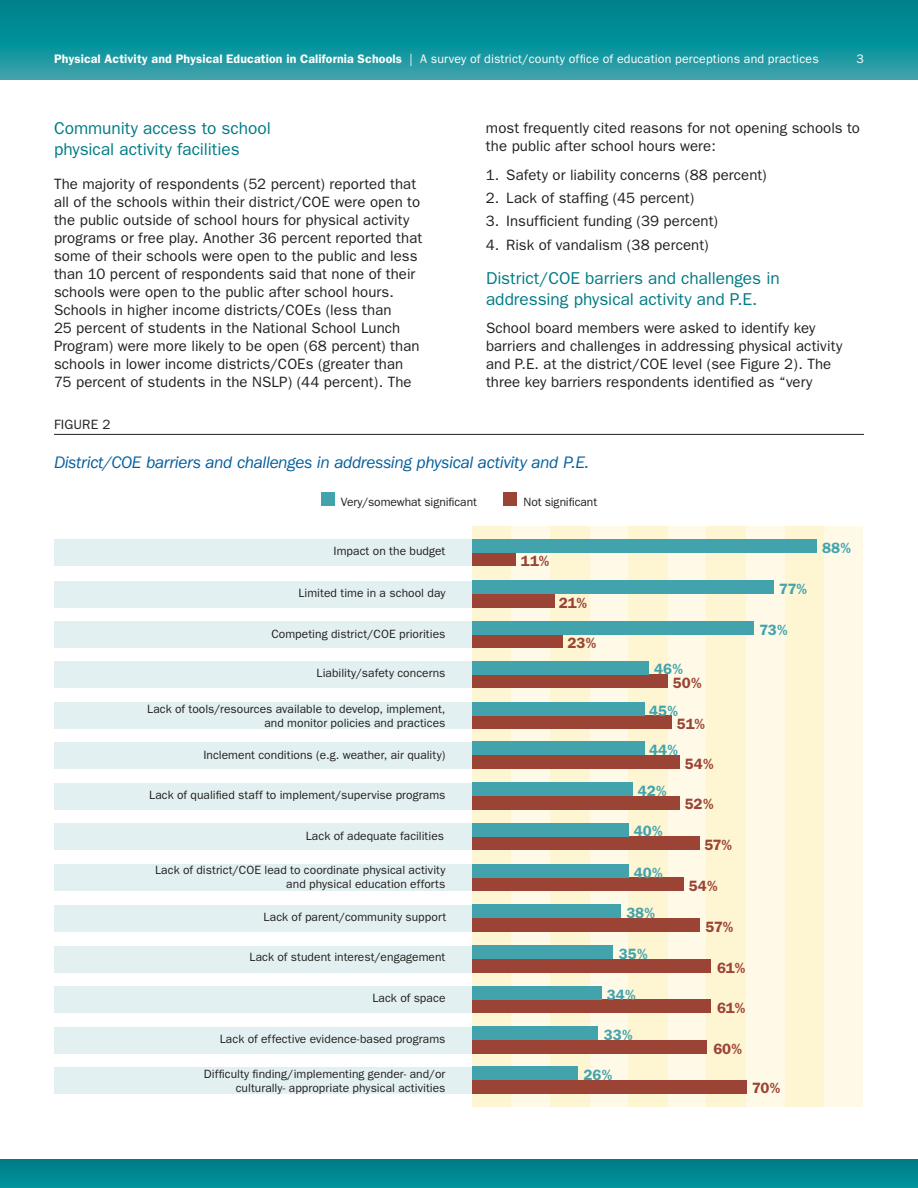
<style>
.page{position:relative;width:918px;height:1188px;background:#fff}
.page>*{position:absolute;margin:0;border:0;box-sizing:border-box;transform-origin:0 0}
.t1{font:17.25px/20.7px "Franklin Gothic";letter-spacing:-.005em;color:#007b85}
.t2{font:italic 17.25px "Franklin Gothic";letter-spacing:-.02em;color:#055f9d}
.t3{font:15px/18px "Franklin Gothic";letter-spacing:.005em;color:#231f20}
.t4{font:600 15px "Franklin Gothic";color:#43a3ad}
.t5{font:600 15px "Franklin Gothic";letter-spacing:-.01em;color:#9b4334}
.t6{font:13.5px "Franklin Gothic";letter-spacing:.01em;color:#231f20}
.t7{font:12.3px "Franklin Gothic";letter-spacing:.01em;color:#fff}
.t8{font:12px/13.5px "Franklin Gothic";color:#231f20;text-align:right}
.s1{font-weight:600}
</style>
<div class="page">
<div style="left:0;top:1159px;width:918px;height:29px;background:#008791"></div>
<svg style="left:0;top:0;width:918px;height:80px;background:#0f919a"></svg>
<hr style="left:54px;top:434px;width:810px;height:1px;background:#231f20">
<div style="left:824px;top:527px;width:39px;height:580px;background:#fefae7"></div>
<div style="left:784px;top:527px;width:40px;height:580px;background:#fef5d2"></div>
<div style="left:472px;top:527px;width:40px;height:580px;background:#fef5d2"></div>
<div style="left:511px;top:527px;width:40px;height:580px;background:#fefae7"></div>
<div style="left:54px;top:539px;width:418px;height:27px;background:#e3f0f1"></div>
<div style="left:54px;top:581px;width:418px;height:27px;background:#e3f0f1"></div>
<div style="left:54px;top:621px;width:418px;height:27px;background:#e3f0f1"></div>
<div style="left:590px;top:527px;width:39px;height:580px;background:#fefae7"></div>
<div style="left:668px;top:527px;width:39px;height:580px;background:#fefae7"></div>
<div style="left:745px;top:527px;width:40px;height:580px;background:#fefae7"></div>
<div style="left:551px;top:527px;width:39px;height:580px;background:#fef5d2"></div>
<div style="left:629px;top:527px;width:39px;height:580px;background:#fef5d2"></div>
<div style="left:706px;top:527px;width:40px;height:580px;background:#fef5d2"></div>
<div style="left:472px;top:553px;width:44px;height:13px;background:#9b4334"></div>
<div style="left:472px;top:539px;width:345px;height:14px;background:#43a3ad"></div>
<div style="left:472px;top:594px;width:83px;height:14px;background:#9b4334"></div>
<div style="left:472px;top:581px;width:302px;height:13px;background:#43a3ad"></div>
<div style="left:472px;top:635px;width:91px;height:13px;background:#9b4334"></div>
<div style="left:472px;top:621px;width:282px;height:14px;background:#43a3ad"></div>
<div style="left:321px;top:492px;width:13px;height:14px;background:#43a3ad"></div>
<div style="left:504px;top:492px;width:13px;height:14px;background:#9b4334"></div>
<div style="left:54px;top:783px;width:418px;height:27px;background:#e3f0f1"></div>
<div style="left:472px;top:796px;width:208px;height:13px;background:#9b4334"></div>
<div style="left:472px;top:782px;width:161px;height:14px;background:#43a3ad"></div>
<div style="left:54px;top:661px;width:418px;height:27px;background:#e3f0f1"></div>
<div style="left:472px;top:674px;width:196px;height:14px;background:#9b4334"></div>
<div style="left:472px;top:661px;width:177px;height:13px;background:#43a3ad"></div>
<div style="left:54px;top:864px;width:418px;height:27px;background:#e3f0f1"></div>
<div style="left:472px;top:878px;width:212px;height:13px;background:#9b4334"></div>
<div style="left:472px;top:864px;width:157px;height:14px;background:#43a3ad"></div>
<div style="left:54px;top:823px;width:418px;height:27px;background:#e3f0f1"></div>
<div style="left:472px;top:836px;width:228px;height:14px;background:#9b4334"></div>
<div style="left:472px;top:823px;width:157px;height:13px;background:#43a3ad"></div>
<div style="left:54px;top:905px;width:418px;height:27px;background:#e3f0f1"></div>
<div style="left:472px;top:918px;width:228px;height:14px;background:#9b4334"></div>
<div style="left:472px;top:905px;width:149px;height:13px;background:#43a3ad"></div>
<div style="left:54px;top:986px;width:418px;height:27px;background:#e3f0f1"></div>
<div style="left:472px;top:1000px;width:239px;height:13px;background:#9b4334"></div>
<div style="left:472px;top:986px;width:130px;height:14px;background:#43a3ad"></div>
<div style="left:54px;top:1067px;width:418px;height:27px;background:#e3f0f1"></div>
<div style="left:473px;top:1080px;width:274px;height:13px;background:#9b4334"></div>
<div style="left:472px;top:1066px;width:106px;height:14px;background:#43a3ad"></div>
<div style="left:54px;top:1027px;width:418px;height:27px;background:#e3f0f1"></div>
<div style="left:472px;top:1040px;width:235px;height:14px;background:#9b4334"></div>
<div style="left:472px;top:1027px;width:126px;height:13px;background:#43a3ad"></div>
<div style="left:54px;top:946px;width:418px;height:27px;background:#e3f0f1"></div>
<div style="left:472px;top:959px;width:239px;height:14px;background:#9b4334"></div>
<div style="left:472px;top:946px;width:141px;height:13px;background:#43a3ad"></div>
<div style="left:54px;top:742px;width:418px;height:27px;background:#e3f0f1"></div>
<div style="left:472px;top:755px;width:208px;height:13px;background:#9b4334"></div>
<div style="left:472px;top:741px;width:173px;height:14px;background:#43a3ad"></div>
<div style="left:54px;top:702px;width:418px;height:27px;background:#e3f0f1"></div>
<div style="left:472px;top:715px;width:200px;height:14px;background:#9b4334"></div>
<div style="left:472px;top:702px;width:173px;height:13px;background:#43a3ad"></div>
<p class="t7" style="left:54px;top:52px;width:766px"><span class="s1">Physical Activity and Physical Education in California Schools</span> | A survey of district/county office of education perceptions and practices</p>
<p class="t7" style="left:857px;top:52px;width:9px">3</p>
<p class="t1" style="left:54px;top:118px;width:218px">Community access to school physical activity facilities</p>
<p class="t3" style="left:54px;top:175px;width:370px">The majority of respondents (52 percent) reported that all of the schools within their district/CO E were open to the public outside of school hours for physical activity programs or free play. Another 36 percent reported that some of their schools were open to the public and less than 10 percent of respondents said that none of their schools were open to the public after school hours.<br>Schools in higher income districts/COEs (less than<br>25 percent of students in the National School Lunch Program) were more likely to be open (68 percent) than schools in lower income districts/CO Es (greater than 75 percent of students in the NSLP) (44 percent). The</p>
<p class="t6" style="left:54px;top:416px;width:58px">Figure 2</p>
<p class="t3" style="left:486px;top:119px;width:376px">most frequently cited reasons for not opening schools to the public after school hours were:</p>
<p class="t3" style="left:486px;top:166px;width:282px">1. Safety or liability concerns (88 percent)</p>
<p class="t3" style="left:486px;top:189px;width:210px">2. Lack of staffing (45 percent)</p>
<p class="t3" style="left:486px;top:212px;width:233px">3. Insufficient funding (39 percent)</p>
<p class="t3" style="left:486px;top:236px;width:224px">4. Risk of vandalism (38 percent)</p>
<p class="t1" style="left:486px;top:268px;width:295px">District/COE barriers and challenges in addressing physical activity and P.E.</p>
<p class="t3" style="left:486px;top:319px;width:358px">School board members were asked to identify key barriers and challenges in addressing physical activity and P.E. at the district/CO E level (see Figure 2). The three key barriers respondents identified as “very</p>
<p class="t2" style="left:54px;top:453px;width:537px">District/COE barriers and challenges in addressing physical activity and P.E.</p>
<p class="t8" style="left:341px;top:495px;width:138px">Very/somewhat significant</p>
<p class="t8" style="left:524px;top:495px;width:75px">N ot significant</p>
<p class="t8" style="left:334px;top:545px;width:113px">Impact on the budget</p>
<p class="t8" style="left:299px;top:586px;width:148px">Limited time in a school day</p>
<p class="t8" style="left:271px;top:627px;width:176px">Competing district/CO E priorities</p>
<p class="t5" style="left:521px;top:552px;width:30px">11%</p>
<p class="t5" style="left:559px;top:594px;width:30px">21%</p>
<p class="t5" style="left:567px;top:634px;width:30px">23%</p>
<p class="t8" style="left:317px;top:666px;width:130px">Liability/safety concerns</p>
<p class="t8" style="left:147px;top:702px;width:300px">Lack of tools/resources available to develop, implement, and monitor policies and practices</p>
<p class="t8" style="left:203px;top:748px;width:244px">Inclement conditions (e.g. weather, air quality)</p>
<p class="t4" style="left:654px;top:660px;width:30px">46%</p>
<p class="t5" style="left:673px;top:674px;width:30px">50%</p>
<p class="t4" style="left:649px;top:702px;width:30px">45%</p>
<p class="t5" style="left:677px;top:715px;width:30px">51%</p>
<p class="t4" style="left:649px;top:741px;width:30px">44%</p>
<p class="t5" style="left:685px;top:755px;width:30px">54%</p>
<p class="t8" style="left:149px;top:788px;width:298px">Lack of qualified staff to implement/supervise programs</p>
<p class="t8" style="left:306px;top:829px;width:140px">Lack of adequate facilities</p>
<p class="t8" style="left:155px;top:863px;width:292px">Lack of district/CO E lead to coordinate physical activity and physical education efforts</p>
<p class="t8" style="left:264px;top:910px;width:184px">Lack of parent/community support</p>
<p class="t8" style="left:249px;top:951px;width:198px">Lack of student interest/engagement</p>
<p class="t8" style="left:372px;top:992px;width:75px">Lack of space</p>
<p class="t8" style="left:220px;top:1032px;width:227px">Lack of effective evidence-based programs</p>
<p class="t8" style="left:204px;top:1068px;width:243px">Difficulty finding/implementing gender- and/or culturally- appropriate physical activities</p>
<p class="t4" style="left:638px;top:782px;width:30px">42%</p>
<p class="t4" style="left:634px;top:822px;width:30px">40%</p>
<p class="t4" style="left:634px;top:864px;width:30px">40%</p>
<p class="t4" style="left:626px;top:904px;width:30px">38%</p>
<p class="t4" style="left:619px;top:945px;width:30px">35%</p>
<p class="t4" style="left:607px;top:986px;width:30px">34%</p>
<p class="t4" style="left:604px;top:1026px;width:30px">33%</p>
<p class="t4" style="left:584px;top:1066px;width:30px">26%</p>
<p class="t5" style="left:685px;top:795px;width:30px">52%</p>
<p class="t5" style="left:704px;top:836px;width:29px">57%</p>
<p class="t5" style="left:689px;top:877px;width:30px">54%</p>
<p class="t5" style="left:705px;top:918px;width:29px">57%</p>
<p class="t5" style="left:717px;top:959px;width:30px">61%</p>
<p class="t5" style="left:717px;top:999px;width:30px">61%</p>
<p class="t5" style="left:713px;top:1040px;width:30px">60%</p>
<p class="t4" style="left:779px;top:580px;width:30px">77%</p>
<p class="t4" style="left:759px;top:621px;width:30px">73%</p>
<p class="t5" style="left:752px;top:1079px;width:30px">70%</p>
<p class="t4" style="left:822px;top:539px;width:30px">88%</p>
</div>
